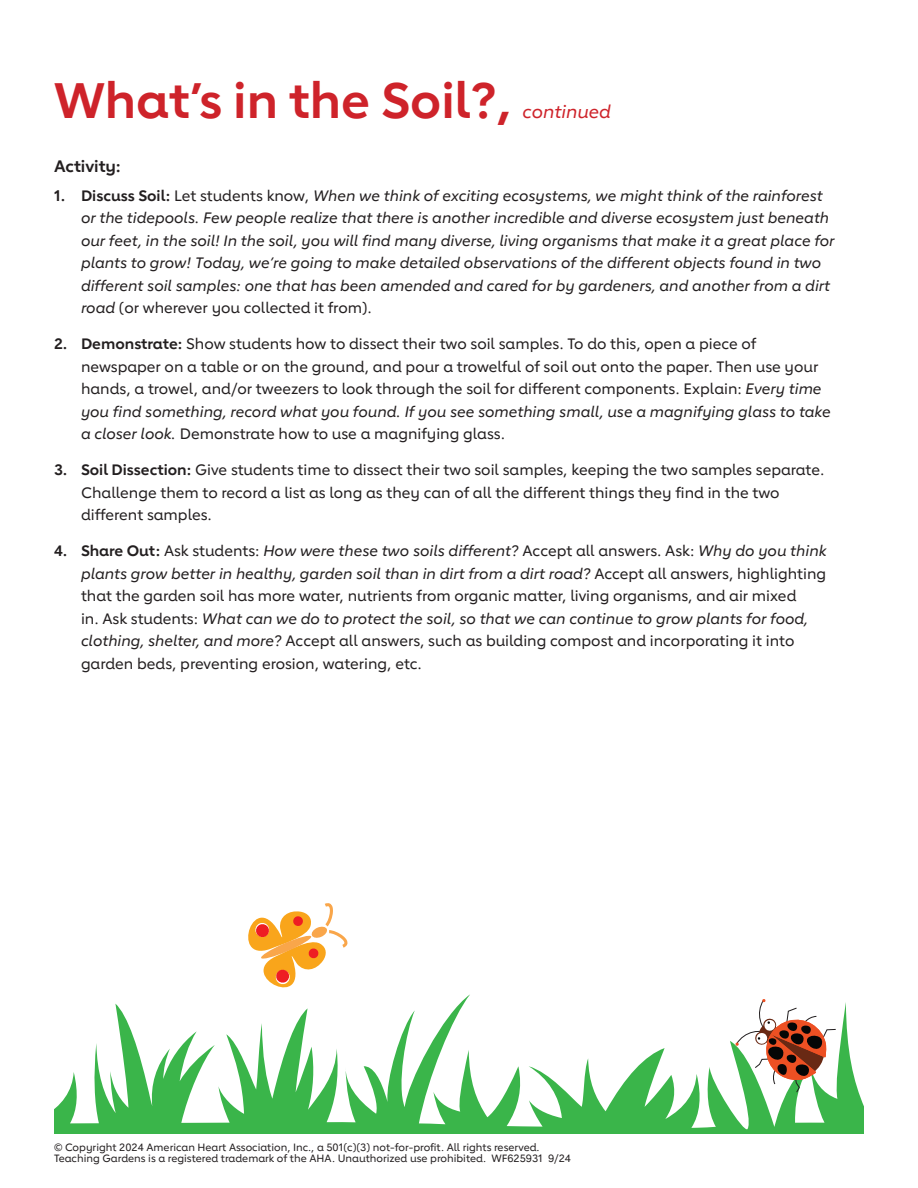
<style>
.page{position:relative;width:918px;height:1188px;background:#fff}
.page>*{position:absolute;margin:0;border:0;box-sizing:border-box;transform-origin:0 0}
.t1{font:700 49.5px "Lub Dub";color:#ce232a}
.t2{font:italic 500 18px "Lub Dub";color:#ce232a}
._03_sub-sub_11_14___125__0625___P{font:700 16.5px "Lub Dub";color:#231f20}
._06_numbers___P{font:500 15px/22.5px "Lub Dub";color:#231f20}
._06_numbers___P-2{font:italic 500 15px/22.5px "Lub Dub";color:#231f20}
._50_copyright_med{font:500 10.5px/11.2px "Lub Dub";color:#231f20}
.s1{font-weight:700;font-style:normal}
.s2{font-style:normal}
.s3{font-weight:700}
.s4{font-style:italic}
</style>
<div class="page">
<svg style="left:54px;top:994px;width:810px;height:140px"></svg>
<svg style="left:248px;top:903px;width:100px;height:85px"></svg>
<svg style="left:735px;top:999px;width:102px;height:95px"></svg>
<h1 class="t1" style="left:54px;top:71px;width:459px">What’s in the Soil?,</h1>
<p class="t2" style="left:523px;top:101px;width:90px">continued</p>
<p class="_03_sub-sub_11_14___125__0625___P" style="left:54px;top:156px;width:68px">Activity:</p>
<p class="_06_numbers___P-2" style="left:81px;top:184px;width:755px;text-indent:-27px"><span class="s1">1. Discuss Soil:</span> <span class="s2">Let students know,</span> When we think of exciting ecosystems, we might think of the rainforest or the tidepools. Few people realize that there is another incredible and diverse ecosystem just beneath our feet, in the soil! In the soil, you will find many diverse, living organisms that make it a great place for plants to grow! Today, we’re going to make detailed observations of the different objects found in two different soil samples: one that has been amended and cared for by gardeners, and another from a dirt road <span class="s2">(or wherever you collected it from).</span></p>
<p class="_06_numbers___P" style="left:81px;top:333px;width:751px;text-indent:-27px"><span class="s3">2. Demonstrate:</span> Show students how to dissect their two soil samples. To do this, open a piece of newspaper on a table or on the ground, and pour a trowelful of soil out onto the paper. Then use your hands, a trowel, and/or tweezers to look through the soil for different components. Explain: <span class="s4">Every time you find something, record what you found. If you see something small, use a magnifying glass to take a closer look.</span> Demonstrate how to use a magnifying glass.</p>
<p class="_06_numbers___P" style="left:81px;top:459px;width:745px;text-indent:-27px"><span class="s3">3. Soil Dissection:</span> Give students time to dissect their two soil samples, keeping the two samples separate.<br>Challenge them to record a list as long as they can of all the different things they find in the two different samples.</p>
<p class="_06_numbers___P" style="left:81px;top:540px;width:747px;text-indent:-27px"><span class="s3">4. Share Out:</span> Ask students: <span class="s4">How were these two soils different?</span> Accept all answers. Ask: <span class="s4">Why do you think plants grow better in healthy, garden soil than in dirt from a dirt road?</span> Accept all answers, highlighting that the garden soil has more water, nutrients from organic matter, living organisms, and air mixed<br>in. Ask students: <span class="s4">What can we do to protect the soil, so that we can continue to grow plants for food, clothing, shelter, and more?</span> Accept all answers, such as building compost and incorporating it into garden beds, preventing erosion, watering, etc.</p>
<p class="_50_copyright_med" style="left:54px;top:1142px;width:519px">© Copyright 2024 American Heart Association, Inc., a 501(c)(3) not-for-profit. All rights reserved.<br>Teaching Gardens is a registered trademark of the AHA. Unauthorized use prohibited. WF625931 9/24</p>
</div>
